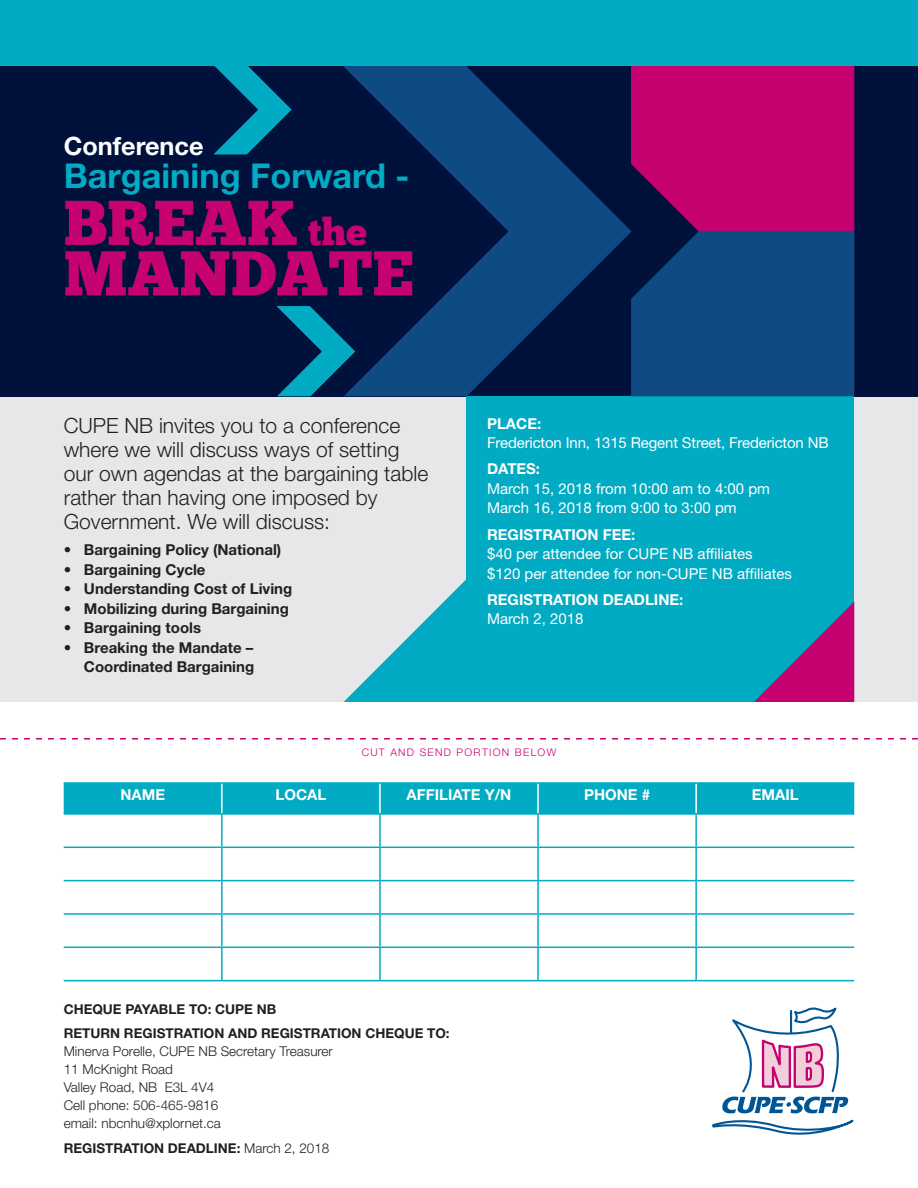
<style>
.page{position:relative;width:918px;height:1188px;background:#fff}
.page>*{position:absolute;margin:0;border:0;box-sizing:border-box;transform-origin:0 0}
.t1{font:63.15px/50.6px "Chunk Five Ex";color:#c60170}
.t2{font:700 34.2px "Helvetica Neue LT Std";color:#00abc3}
.t3{font:700 25.2px "Helvetica Neue LT Std";color:#fff}
.t4{font:300 21px/24px "Helvetica Neue LT Std";color:#231f20}
.t5{font:15px/19.5px "Helvetica Neue LT Std";color:#fff}
.t6{font:700 15px/19.5px "Helvetica Neue LT Std";color:#231f20;text-align:right}
.t7{font:700 15px/19.5px "Helvetica Neue LT Std";color:#fff}
.t8{font:300 13.5px/18px "Helvetica Neue LT Std";color:#231f20}
.t9{font:700 13.5px "Helvetica Neue LT Std";color:#231f20}
.t10{font:300 10.5px "Helvetica Neue LT Std";letter-spacing:.125em;color:#c60170}
.s1{font-size:37.95px}
.s2{font-weight:700}
.s3{font-weight:400}
.s4{font-weight:300}
</style>
<div class="page">
<div style="left:0;top:396px;width:918px;height:306px;background:#e6e7e9"></div>
<div style="left:0;top:64px;width:918px;height:332px;background:#00123c"></div>
<svg style="left:344px;top:536px;width:123px;height:166px"></svg>
<div style="left:467px;top:396px;width:387px;height:306px;background:#00abc3"></div>
<div style="left:64px;top:784px;width:790px;height:29px;background:#00abc3"></div>
<hr style="left:64px;top:782px;width:158px;height:2px;background:#00abc3">
<hr style="left:696px;top:782px;width:158px;height:2px;background:#00abc3">
<hr style="left:222px;top:782px;width:158px;height:2px;background:#00abc3">
<hr style="left:380px;top:782px;width:158px;height:2px;background:#00abc3">
<hr style="left:538px;top:782px;width:158px;height:2px;background:#00abc3">
<hr style="left:221px;top:784px;width:2px;height:29px;background:#fff">
<hr style="left:379px;top:784px;width:2px;height:29px;background:#fff">
<hr style="left:537px;top:784px;width:2px;height:29px;background:#fff">
<hr style="left:695px;top:784px;width:2px;height:29px;background:#fff">
<hr style="left:379px;top:848px;width:2px;height:32px;background:#00abc3">
<hr style="left:537px;top:848px;width:2px;height:32px;background:#00abc3">
<hr style="left:222px;top:880px;width:158px;height:1px;background:#00abc3">
<hr style="left:380px;top:880px;width:158px;height:1px;background:#00abc3">
<hr style="left:379px;top:881px;width:2px;height:32px;background:#00abc3">
<hr style="left:538px;top:880px;width:158px;height:1px;background:#00abc3">
<hr style="left:537px;top:881px;width:2px;height:32px;background:#00abc3">
<hr style="left:222px;top:913px;width:158px;height:2px;background:#00abc3">
<hr style="left:380px;top:913px;width:158px;height:2px;background:#00abc3">
<hr style="left:379px;top:915px;width:2px;height:32px;background:#00abc3">
<hr style="left:538px;top:913px;width:158px;height:2px;background:#00abc3">
<hr style="left:537px;top:915px;width:2px;height:32px;background:#00abc3">
<hr style="left:222px;top:947px;width:158px;height:1px;background:#00abc3">
<hr style="left:380px;top:947px;width:158px;height:1px;background:#00abc3">
<hr style="left:379px;top:948px;width:2px;height:32px;background:#00abc3">
<hr style="left:538px;top:947px;width:158px;height:1px;background:#00abc3">
<hr style="left:537px;top:948px;width:2px;height:32px;background:#00abc3">
<hr style="left:222px;top:980px;width:158px;height:1px;background:#00abc3">
<hr style="left:380px;top:980px;width:158px;height:1px;background:#00abc3">
<hr style="left:538px;top:980px;width:158px;height:1px;background:#00abc3">
<hr style="left:64px;top:813px;width:158px;height:2px;background:#00abc3">
<hr style="left:222px;top:813px;width:158px;height:2px;background:#00abc3">
<hr style="left:221px;top:815px;width:2px;height:32px;background:#00abc3">
<hr style="left:380px;top:813px;width:158px;height:2px;background:#00abc3">
<hr style="left:379px;top:815px;width:2px;height:32px;background:#00abc3">
<hr style="left:538px;top:813px;width:158px;height:2px;background:#00abc3">
<hr style="left:537px;top:815px;width:2px;height:32px;background:#00abc3">
<hr style="left:696px;top:813px;width:158px;height:2px;background:#00abc3">
<hr style="left:695px;top:815px;width:2px;height:32px;background:#00abc3">
<hr style="left:222px;top:847px;width:158px;height:1px;background:#00abc3">
<hr style="left:380px;top:847px;width:158px;height:1px;background:#00abc3">
<hr style="left:538px;top:847px;width:158px;height:1px;background:#00abc3">
<hr style="left:696px;top:847px;width:158px;height:1px;background:#00abc3">
<hr style="left:695px;top:848px;width:2px;height:32px;background:#00abc3">
<hr style="left:696px;top:880px;width:158px;height:1px;background:#00abc3">
<hr style="left:695px;top:881px;width:2px;height:32px;background:#00abc3">
<hr style="left:696px;top:913px;width:158px;height:2px;background:#00abc3">
<hr style="left:695px;top:915px;width:2px;height:32px;background:#00abc3">
<hr style="left:696px;top:947px;width:158px;height:1px;background:#00abc3">
<hr style="left:695px;top:948px;width:2px;height:32px;background:#00abc3">
<hr style="left:696px;top:980px;width:158px;height:1px;background:#00abc3">
<hr style="left:64px;top:847px;width:158px;height:1px;background:#00abc3">
<hr style="left:221px;top:848px;width:2px;height:32px;background:#00abc3">
<hr style="left:64px;top:880px;width:158px;height:1px;background:#00abc3">
<hr style="left:221px;top:881px;width:2px;height:32px;background:#00abc3">
<hr style="left:64px;top:913px;width:158px;height:2px;background:#00abc3">
<hr style="left:221px;top:915px;width:2px;height:32px;background:#00abc3">
<hr style="left:64px;top:947px;width:158px;height:1px;background:#00abc3">
<hr style="left:221px;top:948px;width:2px;height:32px;background:#00abc3">
<hr style="left:64px;top:980px;width:158px;height:1px;background:#00abc3">
<svg style="left:341px;top:65px;width:290px;height:331px"></svg>
<svg style="left:213px;top:65px;width:79px;height:89px"></svg>
<svg style="left:276px;top:306px;width:79px;height:90px"></svg>
<svg style="left:631px;top:65px;width:223px;height:331px;background:#632476"></svg>
<svg style="left:754px;top:602px;width:100px;height:100px"></svg>
<svg style="left:0;top:738px;width:918px;height:2px"></svg>
<div style="left:0;top:0;width:918px;height:65px;background:#00abc3"></div>
<svg style="left:712px;top:1007px;width:142px;height:128px"></svg>
<p class="t3" style="left:64px;top:130px;width:141px">Conference</p>
<p class="t2" style="left:64px;top:154px;width:347px">Bargaining Forward -</p>
<p class="t1" style="left:64px;top:196px;width:352px">BREAK <span class="s1">the<br></span>MANDATE</p>
<p class="t4" style="left:64px;top:413px;width:366px">CUPE NB invites you to a conference where we will discuss ways of setting our own agendas at the bargaining table rather than having one imposed by Government. We will discuss:</p>
<p class="t6" style="left:64px;top:540px;width:219px">• Bargaining Policy (National)</p>
<p class="t6" style="left:64px;top:559px;width:143px">• Bargaining Cycle</p>
<p class="t6" style="left:64px;top:579px;width:230px">• Understanding Cost of Living</p>
<p class="t6" style="left:64px;top:598px;width:227px">• Mobilizing during Bargaining</p>
<p class="t6" style="left:64px;top:618px;width:139px">• Bargaining tools</p>
<p class="t6" style="left:64px;top:637px;width:192px">• Breaking the Mandate –<br>Coordinated Bargaining</p>
<p class="t5" style="left:487px;top:413px;width:343px"><span class="s2">PLACE:<br></span>Fredericton Inn, 1315 Regent Street, Fredericton NB</p>
<p class="t5" style="left:487px;top:459px;width:284px"><span class="s2">DATES:<br></span>March 15, 2018 from 10:00 am to 4:00 pm<br>March 16, 2018 from 9:00 to 3:00 pm</p>
<p class="t5" style="left:487px;top:524px;width:307px"><span class="s2">REGISTRATION FEE:<br></span>$40 per attendee for CUPE NB affiliates<br>$120 per attendee for non-CUPE NB affiliates</p>
<p class="t7" style="left:487px;top:589px;width:198px">REGISTRATION DEADLINE:<br><span class="s3">March 2, 2018</span></p>
<p class="t10" style="left:362px;top:746px;width:196px">CUT AND SEND PORTION BELOW</p>
<p class="t7" style="left:120px;top:785px;width:46px">NAME</p>
<p class="t7" style="left:275px;top:785px;width:52px">LOCAL</p>
<p class="t7" style="left:407px;top:785px;width:106px">AFFILIATE Y/N</p>
<p class="t7" style="left:584px;top:785px;width:68px">PHONE #</p>
<p class="t7" style="left:752px;top:785px;width:48px">EMAIL</p>
<p class="t9" style="left:64px;top:1000px;width:214px">CHEQUE PAYABLE TO: CUPE NB</p>
<p class="t8" style="left:64px;top:1024px;width:387px"><span class="s2">RETURN REGISTRATION AND REGISTRATION CHEQUE TO:<br></span>Minerva Porelle, CUPE NB Secretary Treasurer<br>11 McKnight Road<br>Valley Road, NB E3L 4V4<br>Cell phone: 506-465-9816<br>email: nbcnhu@xplornet.ca</p>
<p class="t9" style="left:64px;top:1140px;width:267px">REGISTRATION DEADLINE: <span class="s4">March 2, 2018</span></p>
</div>
